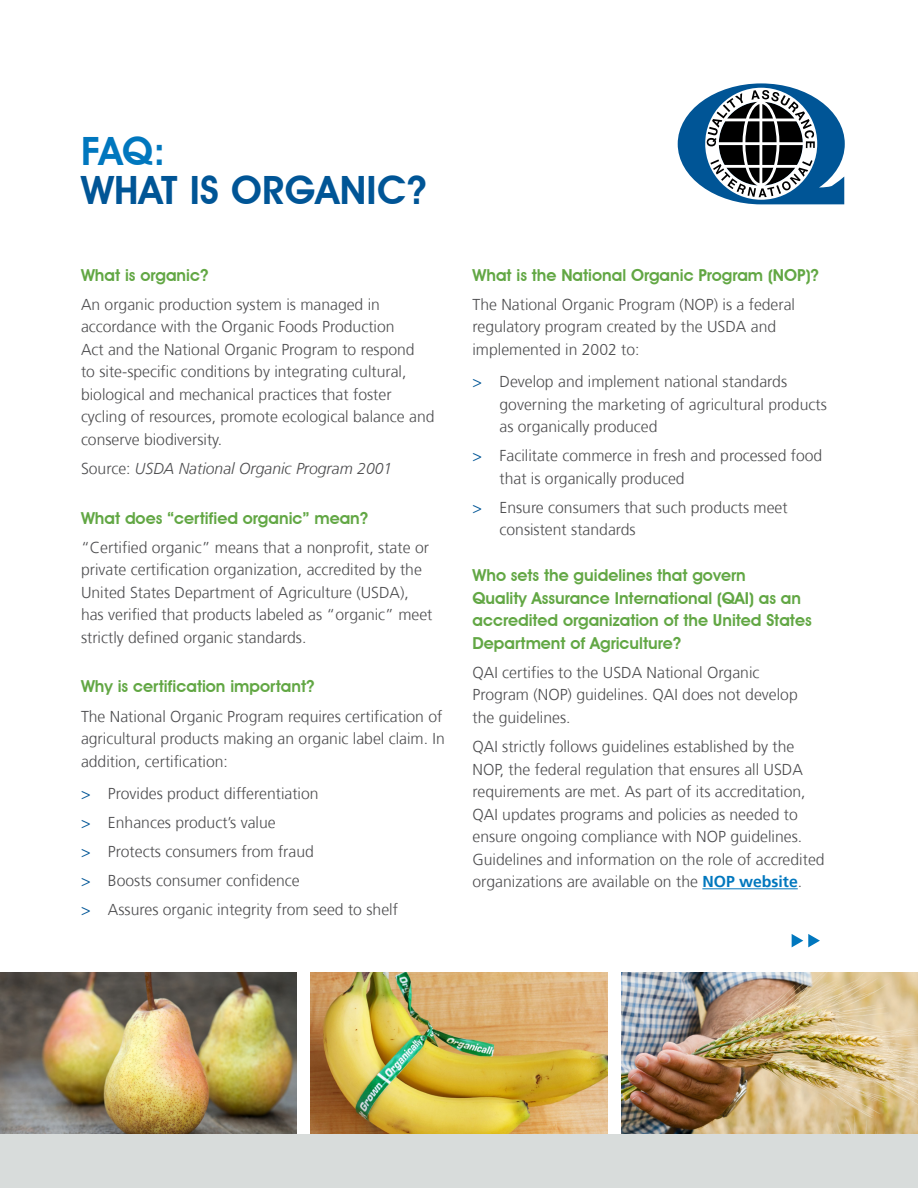
<style>
.page{position:relative;width:918px;height:1188px;background:#fff}
.page>*{position:absolute;margin:0;border:0;box-sizing:border-box;transform-origin:0 0}
.t1{font:600 39px "Avant Garde IT Cby BT";letter-spacing:.01em;color:#005596}
.t2{font:600 39px "Avant Garde IT Cby BT";color:#0077be}
.t3{font:600 16.5px/22.5px "Avant Garde IT Cby BT";color:#62a744}
.t4{font:300 15.75px/22.5px "Frutiger";color:#4d4d4f}
.t5{font:italic 300 15.75px "Frutiger";color:#4d4d4f}
.s1{font-style:normal}
.s2{color:#005596}
.s3{font-weight:700;color:#0077be}
</style>
<div class="page">
<div style="left:0;top:1134px;width:918px;height:54px;background:#d8dcdb"></div>
<svg style="left:678px;top:83px;width:167px;height:121px"></svg>
<svg style="left:792px;top:934px;width:28px;height:13px"></svg>
<hr style="left:702px;top:888px;width:96px;height:1px;background:#0077be">
<img style="left:0;top:972px;width:297px;height:162px">
<img style="left:621px;top:972px;width:297px;height:162px">
<img style="left:310px;top:972px;width:298px;height:162px">
<h1 class="t2" style="left:81px;top:128px;width:86px">FAQ:</h1>
<h1 class="t1" style="left:81px;top:167px;width:347px">WHAT IS ORGANIC?</h1>
<p class="t3" style="left:81px;top:263px;width:129px">What is organic?</p>
<p class="t4" style="left:81px;top:293px;width:355px">An organic production system is managed in accordance with the Organic Foods Production<br>Act and the National Organic Program to respond<br>to site‐-specific conditions by integrating cultural, biological and mechanical practices that foster cycling of resources, promote ecological balance and conserve biodiversity.</p>
<p class="t5" style="left:81px;top:460px;width:313px"><span class="s1">Source:</span> USDA National Organic Program 2001</p>
<p class="t3" style="left:81px;top:506px;width:289px">What does “certified organic” mean?</p>
<p class="t4" style="left:81px;top:536px;width:353px">“Certified organic” means that a nonprofit, state or private certification organization, accredited by the United States Department of Agriculture (USDA), has verified that products labeled as “organic” meet strictly defined organic standards.</p>
<p class="t3" style="left:81px;top:675px;width:235px">Why is certification important?</p>
<p class="t4" style="left:81px;top:705px;width:365px">The National Organic Program requires certification of agricultural products making an organic label claim. In addition, certification:</p>
<p class="t4" style="left:81px;top:779px;width:318px;line-height:29px"><span class="s2">&gt;</span> Provides product differentiation<br><span class="s2">&gt;</span> Enhances product’s value<br><span class="s2">&gt;</span> Protects consumers from fraud<br><span class="s2">&gt;</span> Boosts consumer confidence<br><span class="s2">&gt;</span> Assures organic integrity from seed to shelf</p>
<p class="t3" style="left:472px;top:263px;width:348px">What is the National Organic Program (NOP)?</p>
<p class="t4" style="left:472px;top:293px;width:324px">The National Organic Program (NOP) is a federal regulatory program created by the USDA and implemented in 2002 to:</p>
<p class="t4" style="left:499px;top:371px;width:329px;text-indent:-27px"><span class="s2">&gt;</span> Develop and implement national standards governing the marketing of agricultural products as organically produced</p>
<p class="t4" style="left:499px;top:445px;width:324px;text-indent:-27px"><span class="s2">&gt;</span> Facilitate commerce in fresh and processed food that is organically produced</p>
<p class="t4" style="left:499px;top:496px;width:290px;text-indent:-27px"><span class="s2">&gt;</span> Ensure consumers that such products meet consistent standards</p>
<p class="t3" style="left:472px;top:564px;width:341px">Who sets the guidelines that govern<br>Quality Assurance International (QAI) as an accredited organization of the United States Department of Agriculture?</p>
<p class="t4" style="left:472px;top:662px;width:327px">QAI certifies to the USDA National Organic<br>Program (NOP) guidelines. QAI does not develop the guidelines.</p>
<p class="t4" style="left:472px;top:736px;width:354px">QAI strictly follows guidelines established by the NOP, the federal regulation that ensures all USDA requirements are met. As part of its accreditation, QAI updates programs and policies as needed to ensure ongoing compliance with NOP guidelines.<br>Guidelines and information on the role of accredited organizations are available on the <span class="s3">NOP website</span>.</p>
</div>
